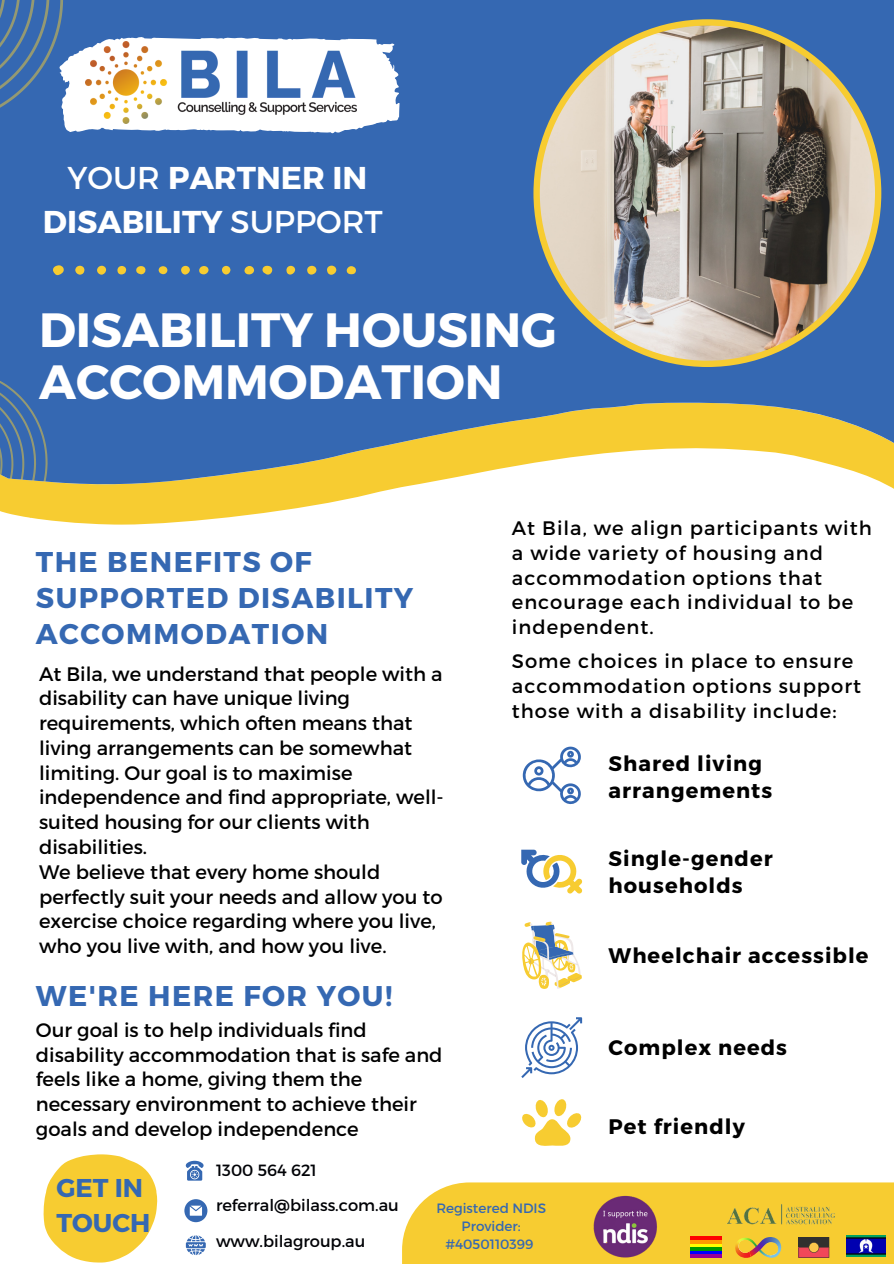
<style>
.page{position:relative;width:894px;height:1264px;background:#fff}
.page>*{position:absolute;margin:0;border:0;box-sizing:border-box;transform-origin:0 0}
.t1{font:700 48px/51.8px "Montserrat";color:#fff}
.t2{font:700 31.5px/44px "Montserrat";color:#fff;text-align:center}
.t3{font:700 28.5px/36px "Montserrat";letter-spacing:.05em;color:#3568b2}
.t4{font:700 25.65px/35.4px "Montserrat";color:#3568b2}
.t5{font:700 21px/27px "Montserrat";letter-spacing:.05em;color:#000}
.t6{font:19.5px/24.8px "Montserrat";color:#000}
.t7{font:19.5px/24.8px "Montserrat";letter-spacing:.05em;color:#000}
.t8{font:16.2px/35.2px "Montserrat";color:#010206}
.t9{font:13.5px/18px "Montserrat";color:#3568b2;text-align:center}
.s1{font-weight:400}
</style>
<div class="page">
<svg style="left:32px;top:505px;width:283px;height:20px;fill:#f7cc31"></svg>
<svg style="left:0;top:0;width:893px;height:505px;background:#5f81a7"></svg>
<svg style="left:533px;top:19px;width:348px;height:348px;background:#969797"></svg>
<svg style="left:522px;top:921px;width:60px;height:68px"></svg>
<svg style="left:521px;top:849px;width:61px;height:44px"></svg>
<svg style="left:522px;top:746px;width:58px;height:59px"></svg>
<svg style="left:521px;top:1017px;width:61px;height:61px"></svg>
<svg style="left:522px;top:1099px;width:60px;height:46px"></svg>
<div style="left:402px;top:1182px;width:491px;height:81px;background:#f7cc31"></div>
<svg style="left:43px;top:1154px;width:114px;height:108px"></svg>
<svg style="left:186px;top:1160px;width:17px;height:20px"></svg>
<svg style="left:186px;top:1235px;width:20px;height:20px"></svg>
<svg style="left:184px;top:1199px;width:23px;height:23px"></svg>
<img style="left:593px;top:1195px;width:64px;height:63px">
<svg style="left:798px;top:1237px;width:31px;height:20px"></svg>
<svg style="left:690px;top:1253px;width:31px;height:4px"></svg>
<hr style="left:689px;top:1250px;width:32px;height:3px;background:#00f">
<svg style="left:690px;top:1246px;width:31px;height:4px"></svg>
<hr style="left:689px;top:1243px;width:32px;height:3px;background:#ff0">
<svg style="left:690px;top:1239px;width:31px;height:4px"></svg>
<hr style="left:689px;top:1236px;width:32px;height:3px;background:#f00">
<img style="left:735px;top:1237px;width:14px;height:20px">
<img style="left:749px;top:1237px;width:32px;height:20px">
<img style="left:846px;top:1235px;width:39px;height:21px">
<img style="left:726px;top:1204px;width:109px;height:21px">
<svg style="left:0;top:0;width:401px;height:141px"></svg>
<svg style="left:0;top:307px;width:79px;height:211px;background:#5b7c99"></svg>
<img style="left:85px;top:41px;width:271px;height:83px">
<svg style="left:52px;top:265px;width:12px;height:10px"></svg>
<svg style="left:262px;top:266px;width:10px;height:8px"></svg>
<div style="left:327px;top:266px;width:9px;height:9px;background:#f7cc31;border-radius:50%"></div>
<div style="left:307px;top:266px;width:9px;height:8px;background:#f7cc31;border-radius:50%"></div>
<div style="left:75px;top:266px;width:9px;height:9px;background:#f7cc31;border-radius:50%"></div>
<svg style="left:244px;top:266px;width:10px;height:9px"></svg>
<div style="left:97px;top:266px;width:9px;height:9px;background:#f7cc31;border-radius:50%"></div>
<div style="left:199px;top:266px;width:9px;height:8px;background:#f7cc31;border-radius:50%"></div>
<svg style="left:135px;top:266px;width:11px;height:9px"></svg>
<div style="left:286px;top:266px;width:9px;height:8px;background:#f7cc31;border-radius:50%"></div>
<svg style="left:346px;top:266px;width:10px;height:8px"></svg>
<div style="left:181px;top:266px;width:9px;height:8px;background:#f7cc31;border-radius:50%"></div>
<div style="left:117px;top:266px;width:9px;height:8px;background:#f7cc31;border-radius:4px"></div>
<svg style="left:222px;top:266px;width:8px;height:8px"></svg>
<div style="left:159px;top:266px;width:8px;height:8px;background:#f7cc31;border-radius:50%"></div>
<h2 class="t2" style="left:43px;top:154px;width:341px"><span class="s1">YOUR</span> PARTNER IN<br>DISABILITY <span class="s1">SUPPORT</span></h2>
<h1 class="t1" style="left:39px;top:302px;width:519px">DISABILITY HOUSING<br>ACCOMMODATION</h1>
<h3 class="t3" style="left:36px;top:542px;width:379px">THE BENEFITS OF<br>SUPPORTED DISABILITY<br>ACCOMMODATION</h3>
<p class="t6" style="left:39px;top:660px;width:406px">At Bila, we understand that people with a disability can have unique living requirements, which often means that living arrangements can be somewhat limiting. Our goal is to maximise independence and find appropriate, well&shy;suited housing for our clients with disabilities.<br>We believe that every home should perfectly suit your needs and allow you to exercise choice regarding where you live, who you live with, and how you live.</p>
<h3 class="t3" style="left:36px;top:976px;width:358px">WE'RE HERE FOR YOU!</h3>
<p class="t6" style="left:36px;top:1016px;width:408px">Our goal is to help individuals find disability accommodation that is safe and feels like a home, giving them the necessary environment to achieve their goals and develop independence</p>
<p class="t7" style="left:512px;top:514px;width:361px">At Bila, we align participants with a wide variety of housing and accommodation options that encourage each individual to be independent.</p>
<p class="t7" style="left:512px;top:648px;width:350px">Some choices in place to ensure accommodation options support those with a disability include:</p>
<p class="t5" style="left:608px;top:749px;width:165px">Shared living arrangements</p>
<p class="t5" style="left:608px;top:844px;width:166px">Single-gender households</p>
<p class="t5" style="left:608px;top:941px;width:261px">Wheelchair accessible</p>
<p class="t5" style="left:608px;top:1033px;width:180px">Complex needs</p>
<p class="t5" style="left:608px;top:1112px;width:138px">Pet friendly</p>
<h3 class="t4" style="left:56px;top:1168px;width:95px">GET IN<br>TOUCH</h3>
<p class="t8" style="left:216px;top:1151px;width:184px">1300 564 621 referral@bilass.com.au www.bilagroup.au</p>
<p class="t9" style="left:436px;top:1198px;width:111px">Registered NDIS<br>Provider: #4050110399</p>
</div>
